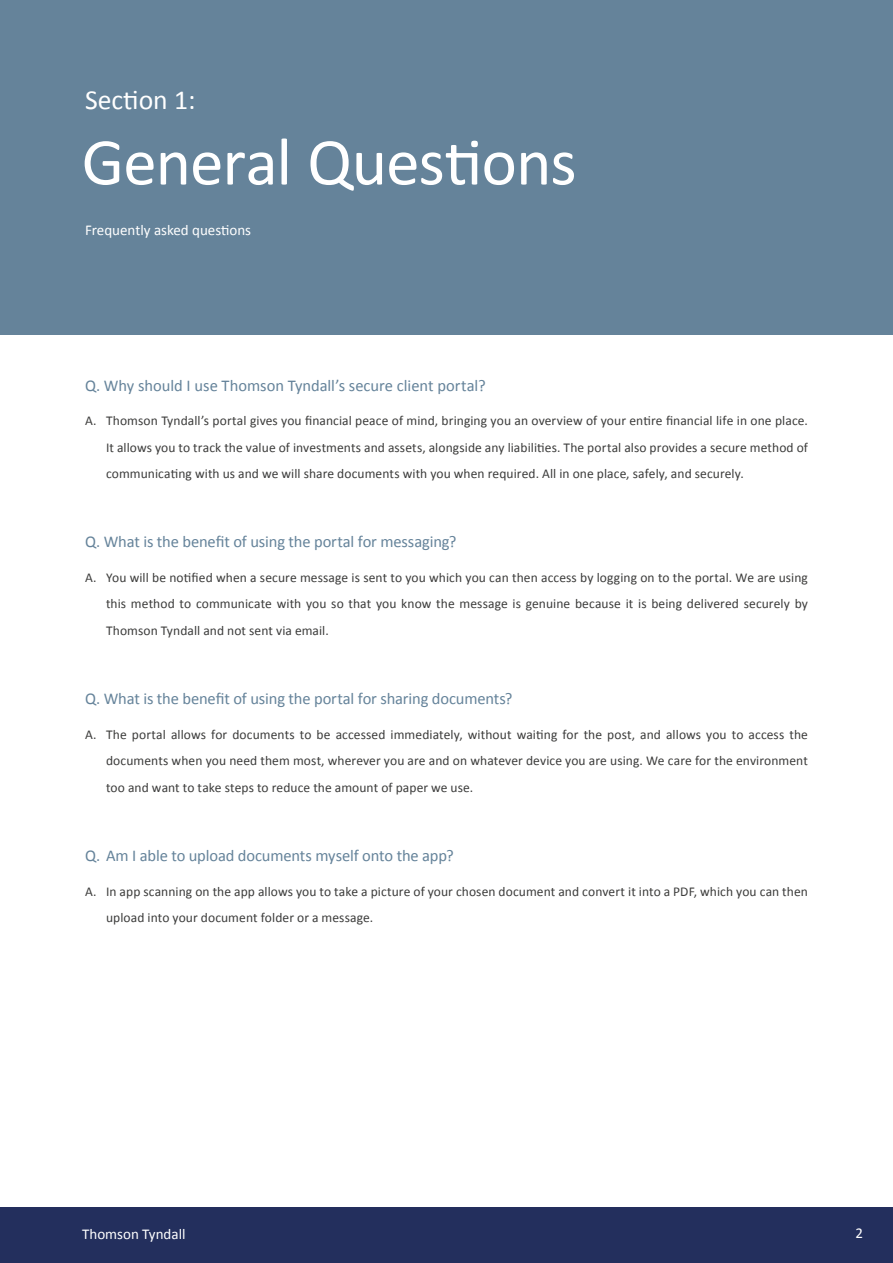
<style>
.page{position:relative;width:893px;height:1263px;background:#fff}
.page>*{position:absolute;margin:0;border:0;box-sizing:border-box;transform-origin:0 0}
.t1{font:67.5px "Calibri";letter-spacing:-.015em;color:#fff}
.t2{font:27.75px "Calibri";color:#fff}
.t3{font:16.5px "Calibri";letter-spacing:-.01em;color:#65839a}
.t4{font:15px "Calibri";color:#fff}
.t5{font:13.5px/26.2px "Calibri";letter-spacing:.005em;color:#3c3c3b;text-align:justify}
</style>
<div class="page">
<div style="left:0;top:1208px;width:893px;height:55px;background:#232f5d"></div>
<div style="left:0;top:0;width:893px;height:335px;background:#65839a"></div>
<h2 class="t2" style="left:85px;top:83px;width:112px">Section 1:</h2>
<h1 class="t1" style="left:82px;top:119px;width:497px">General Questions</h1>
<p class="t4" style="left:85px;top:220px;width:168px">Frequently asked questions</p>
<p class="t3" style="left:85px;top:375px;width:402px">Q. Why should I use Thomson Tyndall’s secure client portal?</p>
<p class="t5" style="left:106px;top:408px;width:703px;text-indent:-21px">A. Thomson Tyndall’s portal gives you financial peace of mind, bringing you an overview of your entire financial life in one place.<br>It allows you to track the value of investments and assets, alongside any liabilities. The portal also provides a secure method of communicating with us and we will share documents with you when required. All in one place, safely, and securely.</p>
<p class="t3" style="left:85px;top:532px;width:373px">Q. What is the benefit of using the portal for messaging?</p>
<p class="t5" style="left:106px;top:565px;width:703px;text-indent:-21px">A. You will be notified when a secure message is sent to you which you can then access by logging on to the portal. We are using this method to communicate with you so that you know the message is genuine because it is being delivered securely by Thomson Tyndall and not sent via email.</p>
<p class="t3" style="left:85px;top:688px;width:429px">Q. What is the benefit of using the portal for sharing documents?</p>
<p class="t5" style="left:106px;top:721px;width:703px;text-indent:-21px">A. The portal allows for documents to be accessed immediately, without waiting for the post, and allows you to access the documents when you need them most, wherever you are and on whatever device you are using. We care for the environment too and want to take steps to reduce the amount of paper we use.</p>
<p class="t3" style="left:85px;top:845px;width:370px">Q. Am I able to upload documents myself onto the app?</p>
<p class="t5" style="left:106px;top:878px;width:703px;text-indent:-21px">A. In app scanning on the app allows you to take a picture of your chosen document and convert it into a PDF, which you can then upload into your document folder or a message.</p>
<p class="t4" style="left:82px;top:1225px;width:105px">Thomson Tyndall</p>
<p class="t4" style="left:856px;top:1224px;width:9px">2</p>
</div>
